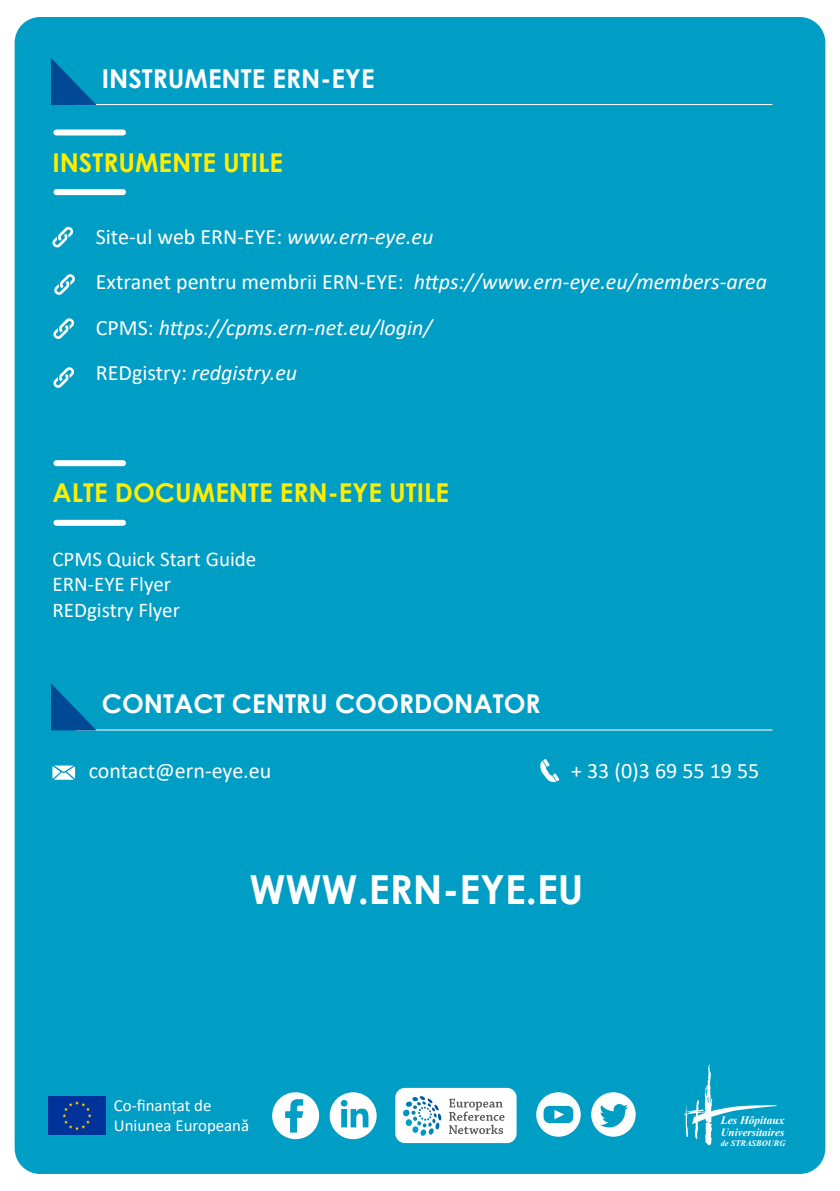
<style>
.page{position:relative;width:840px;height:1191px;background:#fff}
.page>*{position:absolute;margin:0;border:0;box-sizing:border-box;transform-origin:0 0}
.t1{font:700 40px "Century Gothic";color:#fff}
.t2{font:700 26px "Century Gothic";color:#fff}
.t3{font:700 26px "Century Gothic";color:#ffed00}
.t4{font:italic 22px "Calibri";color:#fff}
.t5{font:22px "Calibri";color:#fff}
.t6{font:21px "Calibri";color:#fff}
.t7{font:16.8px "Calibri";color:#fff}
.t8{font:italic 700 11.4px "Times New Roman";color:#fff}
.t9{font:italic 700 11px "Times New Roman";color:#fff}
.t10{font:italic 700 8.4px "Times New Roman";color:#fff}
.s1{font-style:italic}
.s2{font-style:normal}
</style>
<div class="page">
<div style="left:15px;top:17px;width:809px;height:1157px;background:#009dc5;border-radius:26px"></div>
<div style="left:395px;top:1087px;width:121px;height:56px;background:#fff;border-radius:9px"></div>
<svg style="left:448px;top:1098px;width:56px;height:36px"></svg>
<svg style="left:403px;top:1096px;width:38px;height:40px"></svg>
<img style="left:48px;top:1096px;width:57px;height:38px">
<div style="left:272px;top:1092px;width:47px;height:47px;background:#fff;border-radius:50%"></div>
<div style="left:329px;top:1092px;width:47px;height:47px;background:#fff;border-radius:50%"></div>
<div style="left:591px;top:1092px;width:44px;height:44px;background:#fff;border-radius:50%"></div>
<div style="left:536px;top:1092px;width:44px;height:44px;background:#fff;border-radius:50%"></div>
<svg style="left:285px;top:1099px;width:18px;height:33px"></svg>
<div style="left:341px;top:1109px;width:6px;height:18px;background:#009dc5"></div>
<svg style="left:340px;top:1099px;width:7px;height:7px"></svg>
<svg style="left:350px;top:1108px;width:18px;height:19px"></svg>
<div style="left:543px;top:1105px;width:30px;height:18px;background:#009dc5;border-radius:6px"></div>
<svg style="left:554px;top:1110px;width:10px;height:9px"></svg>
<svg style="left:600px;top:1104px;width:27px;height:24px"></svg>
<hr style="left:76px;top:104px;width:696px;height:1px;background:#fff">
<svg style="left:51px;top:58px;width:49px;height:48px"></svg>
<svg style="left:684px;top:1064px;width:92px;height:81px"></svg>
<hr style="left:76px;top:729px;width:696px;height:1px;background:#fff">
<svg style="left:51px;top:683px;width:49px;height:48px"></svg>
<svg style="left:540px;top:759px;width:18px;height:23px"></svg>
<svg style="left:52px;top:765px;width:23px;height:14px"></svg>
<div style="left:56px;top:520px;width:67px;height:6px;background:#fff"></div>
<div style="left:56px;top:189px;width:67px;height:6px;background:#fff"></div>
<div style="left:56px;top:460px;width:67px;height:6px;background:#fff"></div>
<div style="left:56px;top:129px;width:67px;height:6px;background:#fff"></div>
<svg style="left:54px;top:274px;width:21px;height:21px"></svg>
<svg style="left:52px;top:226px;width:22px;height:22px"></svg>
<svg style="left:53px;top:318px;width:22px;height:21px"></svg>
<svg style="left:53px;top:367px;width:22px;height:21px"></svg>
<p class="t2" style="left:102px;top:59px;width:274px">INSTRUMENTE ERN-EYE</p>
<p class="t3" style="left:52px;top:143px;width:232px">INSTRUMENTE UTILE</p>
<p class="t5" style="left:96px;top:221px;width:339px">Site-ul web ERN-EYE: <span class="s1">www.ern-eye.eu</span></p>
<p class="t4" style="left:96px;top:266px;width:672px"><span class="s2">Extranet pentru membrii ERN-EYE:</span> https://www.ern-eye.eu/members-area</p>
<p class="t4" style="left:96px;top:312px;width:337px"><span class="s2">CPMS:</span> https://cpms.ern-net.eu/login/</p>
<p class="t4" style="left:96px;top:358px;width:203px"><span class="s2">REDgistry:</span> redgistry.eu</p>
<p class="t3" style="left:52px;top:473px;width:398px">ALTE DOCUMENTE ERN-EYE UTILE</p>
<p class="t6" style="left:52px;top:544px;width:205px">CPMS Quick Start Guide</p>
<p class="t6" style="left:52px;top:570px;width:120px">ERN-EYE Flyer</p>
<p class="t6" style="left:52px;top:595px;width:129px">REDgistry Flyer</p>
<p class="t2" style="left:102px;top:684px;width:440px">CONTACT CENTRU COORDONATOR</p>
<p class="t5" style="left:89px;top:755px;width:184px">contact@ern-eye.eu</p>
<p class="t5" style="left:571px;top:755px;width:189px">+ 33 (0)3 69 55 19 55</p>
<p class="t1" style="left:249px;top:859px;width:335px">WWW.ERN-EYE.EU</p>
<p class="t7" style="left:114px;top:1094px;width:99px">Co-finanțat de</p>
<p class="t7" style="left:114px;top:1114px;width:137px">Uniunea Europeană</p>
<p class="t8" style="left:720px;top:1112px;width:65px">Les Hôpitaux</p>
<p class="t9" style="left:720px;top:1124px;width:65px">Universitaires</p>
<p class="t10" style="left:720px;top:1137px;width:66px">de STRASBOURG</p>
</div>
